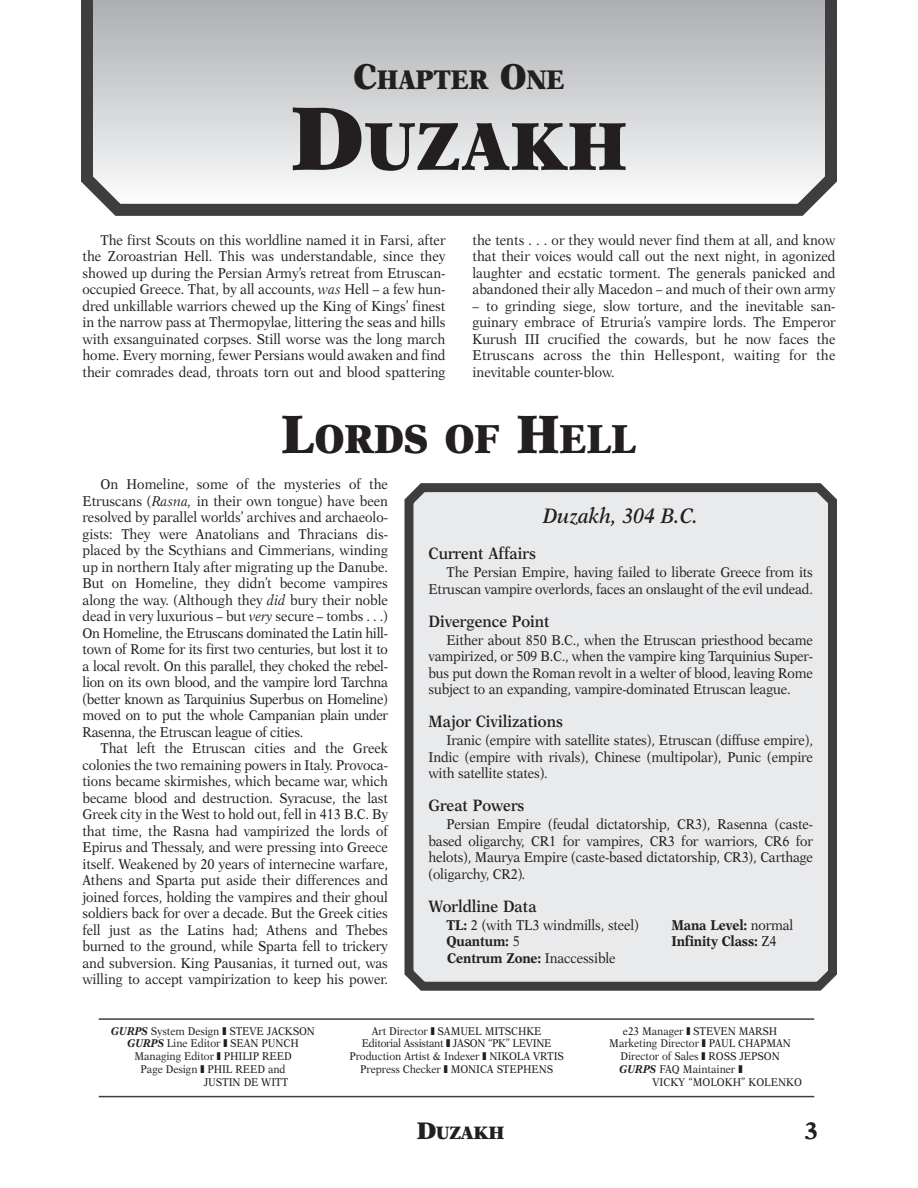
<style>
.page{position:relative;width:918px;height:1188px;background:#fff}
.page>*{position:absolute;margin:0;border:0;box-sizing:border-box;transform-origin:0 0}
.t1{font:900 67.5px "New Aster";color:#231f20}
.t2{font:900 40.5px "New Aster";color:#231f20;scale:.9 1}
.t3{font:900 27px "New Aster";color:#231f20;scale:.9 1}
.t4{font:700 24px "New Aster";color:#231f20}
.t5{font:italic 600 21px "New Aster";color:#231f20;scale:.9 1}
.t6{font:900 18px "New Aster";letter-spacing:-.025em;color:#231f20}
.t7{font:600 16.5px "New Aster";color:#231f20;scale:.9 1}
.t8{font:14.25px/16.5px "New Aster";letter-spacing:-.01em;color:#231f20;text-align:justify;scale:.9 1}
.t9{font:700 14.25px "New Aster";letter-spacing:-.01em;color:#231f20;scale:.9 1}
.t10{font:11.25px/12.8px "New Aster";letter-spacing:-.005em;color:#231f20;text-align:center;scale:.9 1}
.s1{font-size:36px}
.s2{font-size:90px}
.s3{font-style:italic}
.s4{font-size:54px}
.s5{font-weight:700}
.s6{font-weight:400}
.s7{font-weight:700;font-style:italic}
.s8{color:#fff}
.s9{font-size:24px}
</style>
<div class="page">
<svg style="left:81px;top:0;width:756px;height:216px"></svg>
<hr style="left:99px;top:1018px;width:715px;height:2px;background:#3e3e3f">
<hr style="left:99px;top:1096px;width:715px;height:1px;background:#3e3e3f">
<svg style="left:405px;top:483px;width:432px;height:508px;background:#cfd0d1"></svg>
<h3 class="t3" style="left:353px;top:68px;width:236px"><span class="s1">C</span>HAPTER <span class="s1">O</span>NE</h3>
<h1 class="t1" style="left:290px;top:118px;width:339px"><span class="s2">D</span>UZAKH</h1>
<p class="t8" style="left:82px;top:233px;width:405px;text-indent:18px">The first Scouts on this worldline named it in Farsi, after the Zoroastrian Hell. This was understandable, since they showed up during the Persian Army’s retreat from Etruscan&shy;occupied Greece. That, by all accounts, <span class="s3">was</span> Hell – a few hun&shy;dred unkillable warriors chewed up the King of Kings’ finest in the narrow pass at Thermopylae, littering the seas and hills with exsanguinated corpses. Still worse was the long march home. Every morning, fewer Persians would awaken and find their comrades dead, throats torn out and blood spattering</p>
<p class="t8" style="left:472px;top:233px;width:405px">the tents . . . or they would never find them at all, and know that their voices would call out the next night, in agonized laughter and ecstatic torment. The generals panicked and abandoned their ally Macedon – and much of their own army</p>
<p class="t8" style="left:472px;top:299px;width:405px">– to grinding siege, slow torture, and the inevitable san&shy;guinary embrace of Etruria’s vampire lords. The Emperor Kurush III crucified the cowards, but he now faces the Etruscans across the thin Hellespont, waiting for the inevitable counter-blow.</p>
<h2 class="t2" style="left:281px;top:423px;width:396px"><span class="s4">L</span>ORDS OF <span class="s4">H</span>ELL</h2>
<p class="t8" style="left:82px;top:477px;width:341px;text-indent:18px">On Homeline, some of the mysteries of the Etruscans (<span class="s3">Rasna,</span> in their own tongue) have been resolved by parallel worlds’ archives and archaeolo&shy;gists: They were Anatolians and Thracians dis&shy;placed by the Scythians and Cimmerians, winding up in northern Italy after migrating up the Danube.<br>But on Homeline, they didn’t become vampires along the way. (Although they <span class="s3">did</span> bury their noble dead in very luxurious – but <span class="s3">very</span> secure – tombs . . .)<br>On Homeline, the Etruscans dominated the Latin hill&shy;town of Rome for its first two centuries, but lost it to a local revolt. On this parallel, they choked the rebel&shy;lion on its own blood, and the vampire lord Tarchna (better known as Tarquinius Superbus on Homeline) moved on to put the whole Campanian plain under Rasenna, the Etruscan league of cities.</p>
<p class="t8" style="left:82px;top:741px;width:341px;text-indent:18px">That left the Etruscan cities and the Greek colonies the two remaining powers in Italy. Provoca&shy;tions became skirmishes, which became war, which became blood and destruction. Syracuse, the last Greek city in the West to hold out, fell in 413 B.C. By that time, the Rasna had vampirized the lords of Epirus and Thessaly, and were pressing into Greece itself. Weakened by 20 years of internecine warfare, Athens and Sparta put aside their differences and joined forces, holding the vampires and their ghoul soldiers back for over a decade. But the Greek cities fell just as the Latins had; Athens and Thebes burned to the ground, while Sparta fell to trickery and subversion. King Pausanias, it turned out, was willing to accept vampirization to keep his power.</p>
<h3 class="t5" style="left:543px;top:507px;width:174px">Duzakh, 304 B.C.</h3>
<p class="t7" style="left:429px;top:547px;width:121px">Current Affairs</p>
<p class="t8" style="left:429px;top:565px;width:429px;text-align:right">The Persian Empire, having failed to liberate Greece from its<br>Etruscan vampire overlords, faces an onslaught of the evil undead.</p>
<p class="t7" style="left:429px;top:614px;width:136px">Divergence Point</p>
<p class="t8" style="left:429px;top:633px;width:429px;text-indent:18px">Either about 850 B.C., when the Etruscan priesthood became vampirized, or 509 B.C., when the vampire king Tarquinius Super&shy;bus put down the Roman revolt in a welter of blood, leaving Rome subject to an expanding, vampire-dominated Etruscan league.</p>
<p class="t7" style="left:429px;top:715px;width:151px">Major Civilizations</p>
<p class="t8" style="left:429px;top:733px;width:429px;text-indent:18px">Iranic (empire with satellite states), Etruscan (diffuse empire), Indic (empire with rivals), Chinese (multipolar), Punic (empire with satellite states).</p>
<p class="t7" style="left:429px;top:799px;width:108px">Great Powers</p>
<p class="t8" style="left:429px;top:817px;width:429px;text-indent:18px">Persian Empire (feudal dictatorship, CR3), Rasenna (caste&shy;based oligarchy, CR1 for vampires, CR3 for warriors, CR6 for helots), Maurya Empire (caste-based dictatorship, CR3), Carthage (oligarchy, CR2)<span class="s3">.</span></p>
<p class="t7" style="left:429px;top:899px;width:122px">Worldline Data</p>
<p class="t8" style="left:447px;top:918px;width:215px"><span class="s5">TL:</span> 2 (with TL3 windmills, steel)</p>
<p class="t9" style="left:672px;top:919px;width:137px">Mana Level: <span class="s6">normal</span></p>
<p class="t9" style="left:447px;top:935px;width:83px">Quantum: <span class="s6">5</span></p>
<p class="t9" style="left:672px;top:935px;width:118px">Infinity Class: <span class="s6">Z4</span></p>
<p class="t9" style="left:447px;top:952px;width:188px">Centrum Zone: <span class="s6">Inaccessible</span></p>
<p class="t10" style="left:111px;top:1025px;width:228px"><span class="s7">GURPS</span> System Design ❚ STEVE JACKSON</p>
<p class="t10" style="left:127px;top:1038px;width:192px"><span class="s7">GURPS</span> Line Editor ❚ SEAN PUNCH</p>
<p class="t10" style="left:134px;top:1051px;width:176px">Managing Editor ❚ PHILIP REED</p>
<p class="t10" style="left:141px;top:1063px;width:163px">Page Design ❚ PHIL REED and</p>
<p class="t10" style="left:204px;top:1076px;width:96px">JUSTIN DE WITT</p>
<p class="t10" style="left:349px;top:1025px;width:240px">Art Director ❚ SAMUEL MITSCHKE<br>Editorial Assistant ❚ JASON “PK” LEVINE Production Artist &amp; Indexer ❚ NIKOLA VRTIS Prepress Checker ❚ MONICA STEPHENS</p>
<p class="t10" style="left:623px;top:1025px;width:173px">e23 Manager ❚ STEVEN MARSH</p>
<p class="t10" style="left:609px;top:1038px;width:203px">Marketing Director ❚ PAUL CHAPMAN</p>
<p class="t10" style="left:621px;top:1051px;width:178px">Director of Sales ❚ ROSS JEPSON</p>
<p class="t10" style="left:619px;top:1063px;width:181px"><span class="s7">GURPS</span> FAQ Maintainer ❚ <span class="s8">–––––––</span></p>
<p class="t10" style="left:652px;top:1076px;width:168px">VICKY “MOLOKH” KOLENKO</p>
<p class="t6" style="left:417px;top:1125px;width:89px"><span class="s9">D</span>UZAKH</p>
<h3 class="t4" style="left:804px;top:1121px;width:16px">3</h3>
</div>
